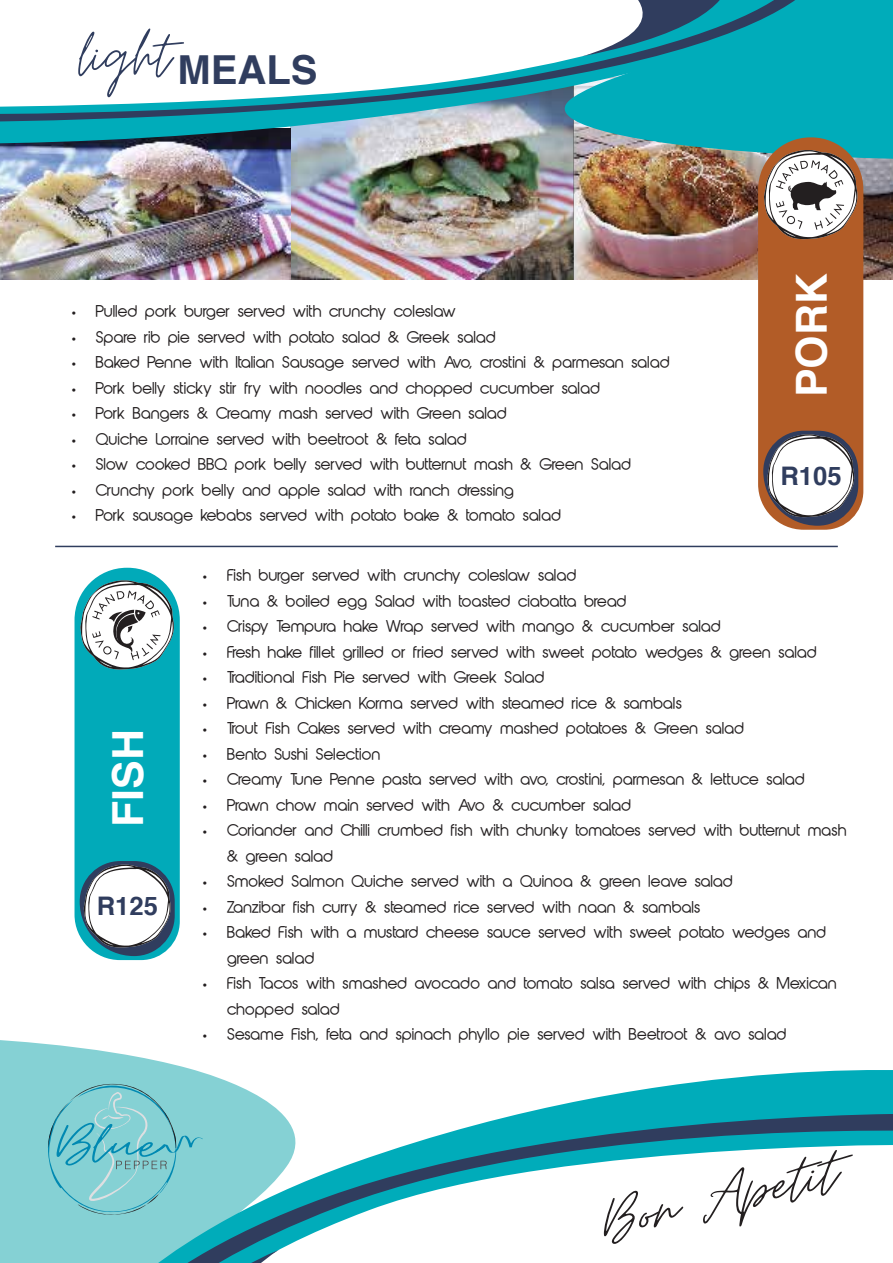
<style>
.page{position:relative;width:893px;height:1263px;background:#fff}
.page>*{position:absolute;margin:0;border:0;box-sizing:border-box;transform-origin:0 0}
.t1{font:69.75px "Moon Time";color:#303d5e}
.t2{font:italic 67.2px "Moon Time";color:#231f20;scale:1.2 1}
.t3{font:700 42.9px "Helvetica";color:#fff}
.t4{font:700 25.65px "Helvetica";color:#303d5e}
.t5{font:15px/25.5px "Abeatby Kai";color:#231f20}
.s1{font-family:"Myriad Pro"}
</style>
<div class="page">
<img style="left:291px;top:155px;width:128px;height:124px">
<img style="left:0;top:155px;width:291px;height:124px">
<svg style="left:0;top:1046px;width:893px;height:217px"></svg>
<svg style="left:25px;top:1106px;width:868px;height:157px;fill:#85d1d4"></svg>
<svg style="left:54px;top:1113px;width:839px;height:150px"></svg>
<svg style="left:114px;top:1139px;width:779px;height:124px"></svg>
<svg style="left:132px;top:1250px;width:181px;height:13px"></svg>
<img style="left:419px;top:0;width:474px;height:306px">
<img style="left:0;top:0;width:879px;height:155px">
<svg style="left:0;top:0;width:850px;height:126px;background:#19afbd"></svg>
<svg style="left:0;top:0;width:819px;height:123px;background:#1ea2b2"></svg>
<svg style="left:0;top:0;width:755px;height:110px"></svg>
<svg style="left:546px;top:0;width:191px;height:56px"></svg>
<svg style="left:75px;top:568px;width:105px;height:392px"></svg>
<svg style="left:758px;top:137px;width:105px;height:393px"></svg>
<hr style="left:55px;top:546px;width:783px;height:1px;background:#303d5e">
<svg style="left:47px;top:1072px;width:156px;height:146px;background:#7dcbd0"></svg>
<h1 class="t1" style="left:78px;top:24px;width:241px">light <sub>MEALS</sub></h1>
<p class="t5" style="left:72px;top:300px;width:386px"><span class="s1">•</span> Pulled pork burger served with crunchy coleslaw</p>
<p class="t5" style="left:72px;top:325px;width:426px"><span class="s1">•</span> Spare rib pie served with potato salad &amp; Greek salad</p>
<p class="t5" style="left:72px;top:351px;width:600px"><span class="s1">•</span> Baked Penne with Italian Sausage served with Avo, crostini &amp; parmesan salad</p>
<p class="t5" style="left:72px;top:376px;width:530px"><span class="s1">•</span> Pork belly sticky stir fry with noodles and chopped cucumber salad</p>
<p class="t5" style="left:72px;top:402px;width:437px"><span class="s1">•</span> Pork Bangers &amp; Creamy mash served with Green salad</p>
<p class="t5" style="left:72px;top:427px;width:397px"><span class="s1">•</span> Quiche Lorraine served with beetroot &amp; feta salad</p>
<p class="t5" style="left:72px;top:453px;width:561px"><span class="s1">•</span> Slow cooked BBQ pork belly served with butternut mash &amp; Green Salad</p>
<p class="t5" style="left:72px;top:478px;width:444px"><span class="s1">•</span> Crunchy pork belly and apple salad with ranch dressing</p>
<p class="t5" style="left:72px;top:504px;width:491px"><span class="s1">•</span> Pork sausage kebabs served with potato bake &amp; tomato salad</p>
<h3 class="t3" style="left:782px;top:397px;width:125px;rotate:-90deg">PORK</h3>
<h3 class="t4" style="left:780px;top:458px;width:63px">R105</h3>
<h3 class="t3" style="left:99px;top:827px;width:99px;rotate:-90deg">FISH</h3>
<h3 class="t4" style="left:97px;top:889px;width:63px">R125</h3>
<p class="t5" style="left:203px;top:564px;width:375px"><span class="s1">•</span> Fish burger served with crunchy coleslaw salad</p>
<p class="t5" style="left:203px;top:589px;width:426px"><span class="s1">•</span> Tuna &amp; boiled egg Salad with toasted ciabatta bread</p>
<p class="t5" style="left:203px;top:615px;width:520px"><span class="s1">•</span> Crispy Tempura hake Wrap served with mango &amp; cucumber salad</p>
<p class="t5" style="left:203px;top:640px;width:616px"><span class="s1">•</span> Fresh hake fillet grilled or fried served with sweet potato wedges &amp; green salad</p>
<p class="t5" style="left:203px;top:666px;width:343px"><span class="s1">•</span> Traditional Fish Pie served with Greek Salad</p>
<p class="t5" style="left:203px;top:691px;width:481px"><span class="s1">•</span> Prawn &amp; Chicken Korma served with steamed rice &amp; sambals</p>
<p class="t5" style="left:203px;top:717px;width:543px"><span class="s1">•</span> Trout Fish Cakes served with creamy mashed potatoes &amp; Green salad</p>
<p class="t5" style="left:203px;top:742px;width:179px"><span class="s1">•</span> Bento Sushi Selection</p>
<p class="t5" style="left:203px;top:768px;width:604px"><span class="s1">•</span> Creamy Tune Penne pasta served with avo, crostini, parmesan &amp; lettuce salad</p>
<p class="t5" style="left:203px;top:793px;width:430px"><span class="s1">•</span> Prawn chow main served with Avo &amp; cucumber salad</p>
<p class="t5" style="left:227px;top:819px;width:621px;text-indent:-24px"><span class="s1">•</span> Coriander and Chilli crumbed fish with chunky tomatoes served with butternut mash &amp; green salad</p>
<p class="t5" style="left:203px;top:870px;width:532px"><span class="s1">•</span> Smoked Salmon Quiche served with a Quinoa &amp; green leave salad</p>
<p class="t5" style="left:203px;top:895px;width:500px"><span class="s1">•</span> Zanzibar fish curry &amp; steamed rice served with naan &amp; sambals</p>
<p class="t5" style="left:227px;top:921px;width:601px;text-indent:-24px"><span class="s1">•</span> Baked Fish with a mustard cheese sauce served with sweet potato wedges and green salad</p>
<p class="t5" style="left:227px;top:972px;width:611px;text-indent:-24px"><span class="s1">•</span> Fish Tacos with smashed avocado and tomato salsa served with chips &amp; Mexican chopped salad</p>
<p class="t5" style="left:203px;top:1023px;width:586px"><span class="s1">•</span> Sesame Fish, feta and spinach phyllo pie served with Beetroot &amp; avo salad</p>
<h2 class="t2" style="left:594px;top:1192px;width:201px;rotate:-12deg">Bon Apetit</h2>
</div>
